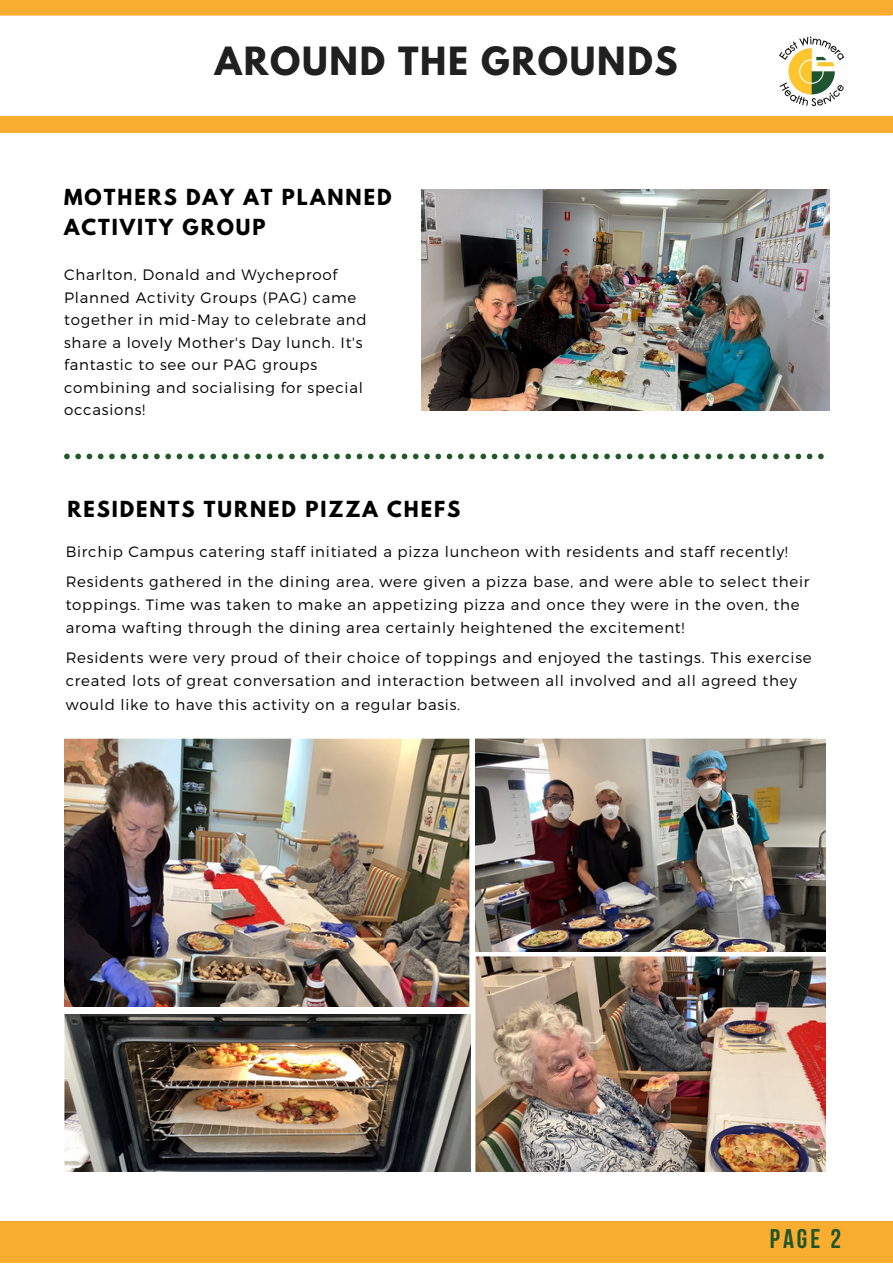
<style>
.page{position:relative;width:893px;height:1264px;background:#fff}
.page>*{position:absolute;margin:0;border:0;box-sizing:border-box;transform-origin:0 0}
.t1{font:700 34.5px "League Spartan";letter-spacing:.05em;color:#202020}
.t2{font:700 26.85px "Bebas Neue";color:#215428}
.t3{font:700 19.65px/30.3px "League Spartan";letter-spacing:.1em;color:#000}
.t4{font:300 15px/22.5px "Montserrat";letter-spacing:.05em;color:#000}
</style>
<div class="page">
<img style="left:476px;top:738px;width:349px;height:213px">
<img style="left:64px;top:738px;width:405px;height:268px">
<img style="left:476px;top:956px;width:349px;height:215px">
<img style="left:64px;top:1014px;width:406px;height:157px">
<img style="left:422px;top:189px;width:407px;height:222px">
<div style="left:0;top:1220px;width:892px;height:42px;background:#f9ad30"></div>
<div style="left:0;top:0;width:891px;height:16px;background:#ffcc7f"></div>
<div style="left:0;top:0;width:892px;height:15px;background:#f9ad30"></div>
<div style="left:0;top:117px;width:892px;height:15px;background:#f9ad30"></div>
<img style="left:779px;top:36px;width:66px;height:71px">
<svg style="left:64px;top:453px;width:759px;height:6px"></svg>
<p class="t1" style="left:215px;top:44px;width:464px">AROUND THE GROUNDS</p>
<p class="t3" style="left:64px;top:184px;width:329px">MOTHERS DAY AT PLANNED<br>ACTIVITY GROUP</p>
<p class="t4" style="left:64px;top:263px;width:304px">Charlton, Donald and Wycheproof<br>Planned Activity Groups (PAG) came together in mid-May to celebrate and share a lovely Mother's Day lunch. It's fantastic to see our PAG groups combining and socialising for special occasions!</p>
<p class="t3" style="left:67px;top:496px;width:394px">RESIDENTS TURNED PIZZA CHEFS</p>
<p class="t4" style="left:66px;top:539px;width:723px">Birchip Campus catering staff initiated a pizza luncheon with residents and staff recently!</p>
<p class="t4" style="left:66px;top:569px;width:745px;line-height:23.2px">Residents gathered in the dining area, were given a pizza base, and were able to select their toppings. Time was taken to make an appetizing pizza and once they were in the oven, the aroma wafting through the dining area certainly heightened the excitement!</p>
<p class="t4" style="left:66px;top:645px;width:747px;line-height:23.2px">Residents were very proud of their choice of toppings and enjoyed the tastings. This exercise created lots of great conversation and interaction between all involved and all agreed they would like to have this activity on a regular basis.</p>
<p class="t2" style="left:769px;top:1228px;width:73px">page 2</p>
</div>
